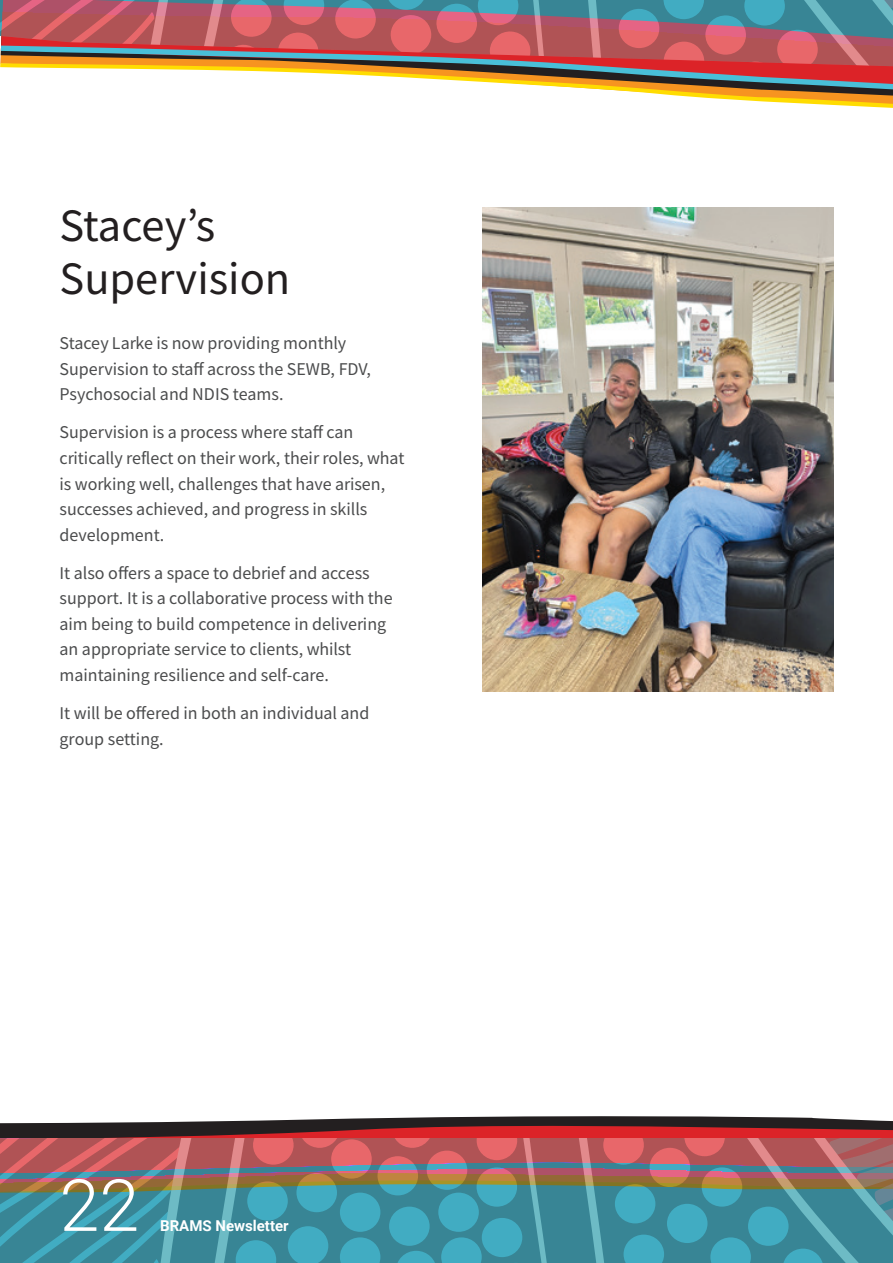
<style>
.page{position:relative;width:893px;height:1263px;background:#fff}
.page>*{position:absolute;margin:0;border:0;box-sizing:border-box;transform-origin:0 0}
.t1{font:300 72px "Roboto";color:#fff}
.Page_Titles{font:46.5px/52.5px "Source Sans Variable";color:#231f20}
.Text{font:18px/25.5px "Source Sans Variable";color:#4b4c4d}
.Body_Text_2{font:700 15px "Roboto";color:#fff}
</style>
<div class="page">
<img style="left:483px;top:207px;width:350px;height:484px">
<svg style="left:0;top:1116px;width:893px;height:23px;background:#813f42"></svg>
<svg style="left:0;top:1139px;width:893px;height:124px;background:#68838a"></svg>
<svg style="left:0;top:0;width:893px;height:22px;background:#7c7a8d"></svg>
<svg style="left:0;top:22px;width:893px;height:86px"></svg>
<p class="Page_Titles" style="left:60px;top:200px;width:232px">Stacey’s<br>Supervision</p>
<p class="Text" style="left:60px;top:331px;width:313px">Stacey Larke is now providing monthly<br>Supervision to staff across the SEWB, FDV,<br>Psychosocial and NDIS teams.</p>
<p class="Text" style="left:60px;top:420px;width:346px">Supervision is a process where staff can critically reflect on their work, their roles, what is working well, challenges that have arisen, successes achieved, and progress in skills development.</p>
<p class="Text" style="left:60px;top:560px;width:335px">It also offers a space to debrief and access support. It is a collaborative process with the aim being to build competence in delivering an appropriate service to clients, whilst maintaining resilience and self-care.</p>
<p class="Text" style="left:60px;top:700px;width:311px">It will be offered in both an individual and group setting.</p>
<p class="t1" style="left:60px;top:1155px;width:81px">22</p>
<p class="Body_Text_2" style="left:160px;top:1215px;width:130px">BRAMS Newsletter</p>
</div>
